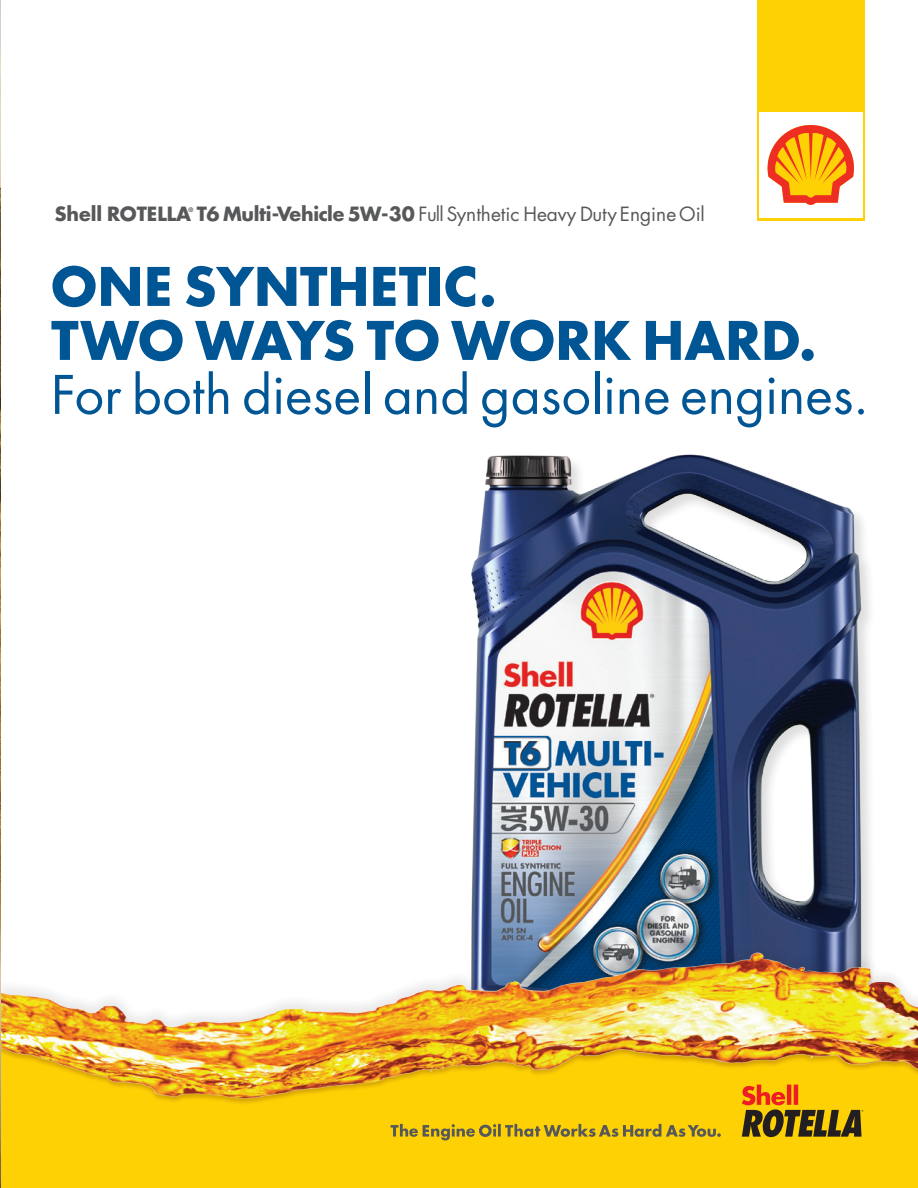
<style>
.page{position:relative;width:918px;height:1188px;background:#fff}
.page>*{position:absolute;margin:0;border:0;box-sizing:border-box;transform-origin:0 0}
.t1{font:51.75px "Futura Std";letter-spacing:.005em;color:#005595}
.t2{font:700 51.75px/54px "Futura Std";letter-spacing:.01em;color:#005595}
.t3{font:700 19.05px "Futura Std";color:#57585a}
.t4{font:700 6px "Futura Std";color:#57585a}
.s1{font-weight:400}
</style>
<div class="page">
<img style="left:471px;top:454px;width:399px;height:494px">
<div style="left:1px;top:1037px;width:917px;height:151px;background:#fed105"></div>
<div style="left:1px;top:948px;width:917px;height:159px;background:#7b3900;opacity:.3"></div>
<svg style="left:742px;top:1085px;width:121px;height:52px"></svg>
<svg style="left:391px;top:1124px;width:330px;height:16px"></svg>
<div style="left:757px;top:0;width:108px;height:220px;background:#fed105"></div>
<div style="left:759px;top:112px;width:104px;height:106px;background:#fff"></div>
<svg style="left:767px;top:125px;width:87px;height:80px"></svg>
<hr style="left:0;top:0;width:1px;height:1188px;background:#231f20;opacity:.2">
<svg style="left:0;top:971px;width:1px;height:217px"></svg>
<p class="t3" style="left:55px;top:201px;width:651px">Shell ROTELLA T6 Multi-Vehicle 5W-30 <span class="s1">Full Synthetic Heavy Duty Engine Oil</span></p>
<p class="t4" style="left:189px;top:206px;width:6px">®</p>
<h1 class="t2" style="left:51px;top:259px;width:767px">ONE SYNTHETIC.<br>TWO WAYS TO WORK HARD.</h1>
<h1 class="t1" style="left:51px;top:362px;width:819px">For both diesel and gasoline engines.</h1>
</div>
